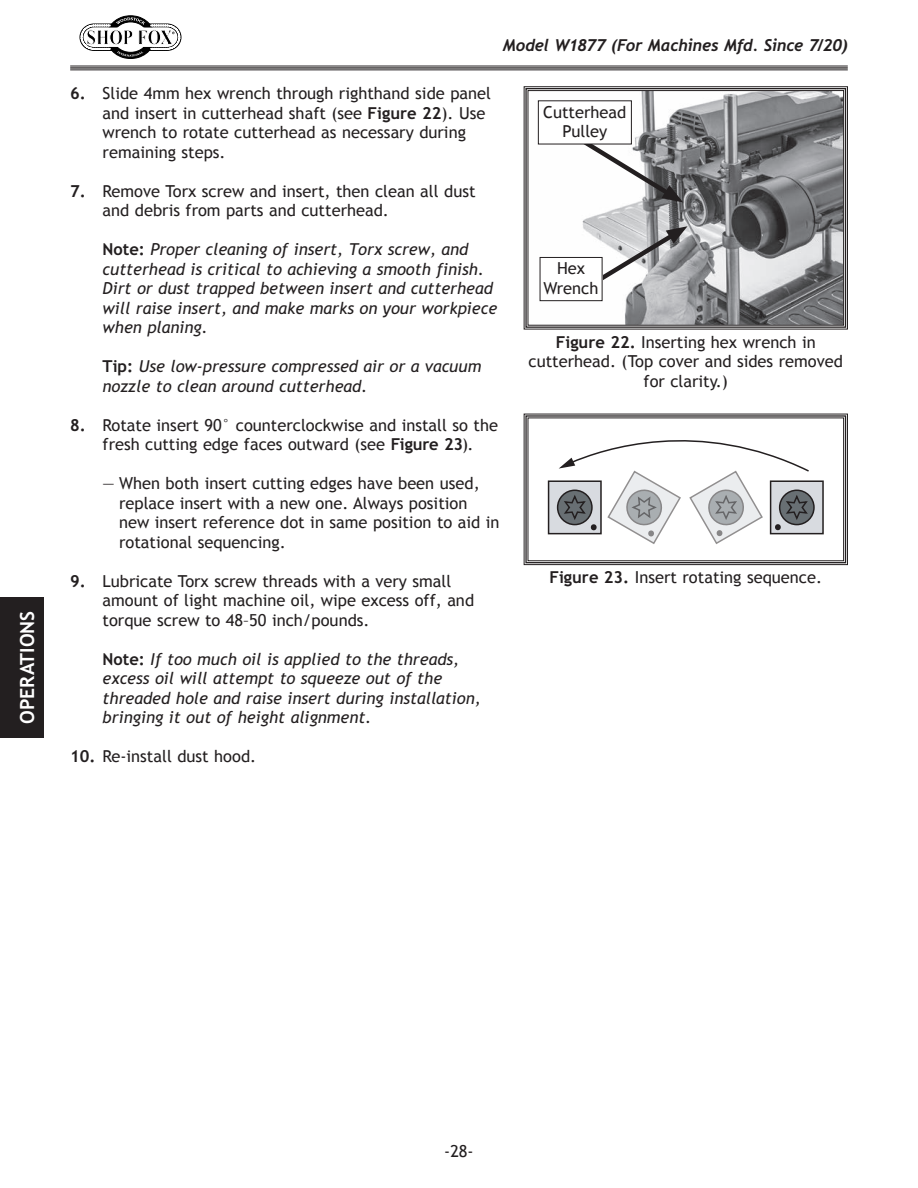
<style>
.page{position:relative;width:918px;height:1188px;background:#fff}
.page>*{position:absolute;margin:0;border:0;box-sizing:border-box;transform-origin:0 0}
.t1{font:19.5px "Trebuchet MS Bold";letter-spacing:-.005em;color:#fff}
.SF-Primary_List{font:16.5px/19.5px "Trebuchet MS";color:#231f20}
.SF-Primary_List-2{font:16.5px/19.5px "Trebuchet MS Italic";color:#231f20}
.SF-Sub1{font:16.5px/19.5px "Trebuchet MS";color:#231f20}
.SF-Figure_Text{font:16.5px/19.5px "Trebuchet MS";color:#231f20;text-align:center}
.t2{font:italic 16.5px "Trebuchet MS Bold";letter-spacing:-.01em;color:#231f20}
.s1{font-family:"Trebuchet MS Bold"}
</style>
<div class="page">
<svg style="left:79px;top:15px;width:103px;height:44px"></svg>
<hr style="left:70px;top:66px;width:778px;height:4px;background:#747273">
<hr style="left:70px;top:66px;width:778px;height:1px;background:#231f20">
<hr style="left:70px;top:67px;width:778px;height:2px;background:#231f20">
<hr style="left:70px;top:70px;width:778px;height:1px;background:#231f20">
<div style="left:0;top:597px;width:43px;height:141px;background:#231f20"></div>
<svg style="left:523px;top:413px;width:325px;height:152px"></svg>
<div style="left:525px;top:415px;width:321px;height:148px;border:1px solid #231f20"></div>
<div style="left:528px;top:418px;width:316px;height:143px;border:1px solid #231f20"></div>
<svg style="left:523px;top:86px;width:325px;height:244px"></svg>
<div style="left:525px;top:88px;width:321px;height:240px;border:1px solid #231f20"></div>
<div style="left:528px;top:90px;width:316px;height:236px;border:1px solid #231f20"></div>
<svg style="left:568px;top:129px;width:115px;height:73px"></svg>
<svg style="left:588px;top:226px;width:100px;height:63px"></svg>
<div style="left:538px;top:101px;width:93px;height:43px;background:#fff"></div>
<div style="left:538px;top:100px;width:94px;height:44px;border:1px solid #231f20"></div>
<div style="left:540px;top:257px;width:62px;height:44px;background:#fff"></div>
<div style="left:540px;top:257px;width:62px;height:44px;border:1px solid #231f20"></div>
<p class="t1" style="left:15px;top:724px;width:114px;rotate:-90deg">OPERATIONS</p>
<p class="t2" style="left:503px;top:36px;width:347px">Model W1877 (For Machines Mfd. Since 7/20)</p>
<p class="SF-Primary_List" style="left:103px;top:84px;width:390px;text-indent:-32px"><span class="s1">6.</span> Slide 4mm hex wrench through righthand side panel and insert in cutterhead shaft (see <span class="s1">Figure 22</span>). Use wrench to rotate cutterhead as necessary during remaining steps.</p>
<p class="SF-Primary_List" style="left:103px;top:181px;width:375px;text-indent:-32px"><span class="s1">7.</span> Remove Torx screw and insert, then clean all dust and debris from parts and cutterhead.</p>
<p class="SF-Primary_List-2" style="left:103px;top:240px;width:396px"><span class="s1">Note:</span> Proper cleaning of insert, Torx screw, and cutterhead is critical to achieving a smooth finish.<br>Dirt or dust trapped between insert and cutterhead will raise insert, and make marks on your workpiece when planing.</p>
<p class="SF-Primary_List-2" style="left:103px;top:357px;width:380px"><span class="s1">Tip:</span> Use low-pressure compressed air or a vacuum nozzle to clean around cutterhead.</p>
<p class="SF-Primary_List" style="left:70px;top:415px;width:429px;text-align:center"><span class="s1">8.</span> Rotate insert 90° counterclockwise and install so the fresh cutting edge faces outward (see <span class="s1">Figure 23</span>).</p>
<p class="SF-Sub1" style="left:119px;top:474px;width:382px;text-indent:-17px">— When both insert cutting edges have been used, replace insert with a new one. Always position new insert reference dot in same position to aid in rotational sequencing.</p>
<p class="SF-Primary_List" style="left:103px;top:571px;width:373px;text-indent:-32px"><span class="s1">9.</span> Lubricate Torx screw threads with a very small amount of light machine oil, wipe excess off, and torque screw to 48–50 inch/pounds.</p>
<p class="SF-Primary_List-2" style="left:103px;top:649px;width:380px"><span class="s1">Note:</span> If too much oil is applied to the threads, excess oil will attempt to squeeze out of the threaded hole and raise insert during installation, bringing it out of height alignment.</p>
<p class="SF-Primary_List" style="left:70px;top:747px;width:188px"><span class="s1">10.</span> Re-install dust hood.</p>
<p class="SF-Figure_Text" style="left:543px;top:102px;width:85px">Cutterhead</p>
<p class="SF-Figure_Text" style="left:562px;top:122px;width:47px">Pulley</p>
<p class="SF-Figure_Text" style="left:557px;top:259px;width:30px">Hex</p>
<p class="SF-Figure_Text" style="left:544px;top:278px;width:56px">Wrench</p>
<p class="SF-Figure_Text" style="left:529px;top:332px;width:316px"><span class="s1">Figure 22.</span> Inserting hex wrench in cutterhead. (Top cover and sides removed for clarity.)</p>
<p class="SF-Figure_Text" style="left:549px;top:568px;width:274px"><span class="s1">Figure 23.</span> Insert rotating sequence.</p>
<p class="SF-Primary_List" style="left:444px;top:1142px;width:31px">-28-</p>
</div>
